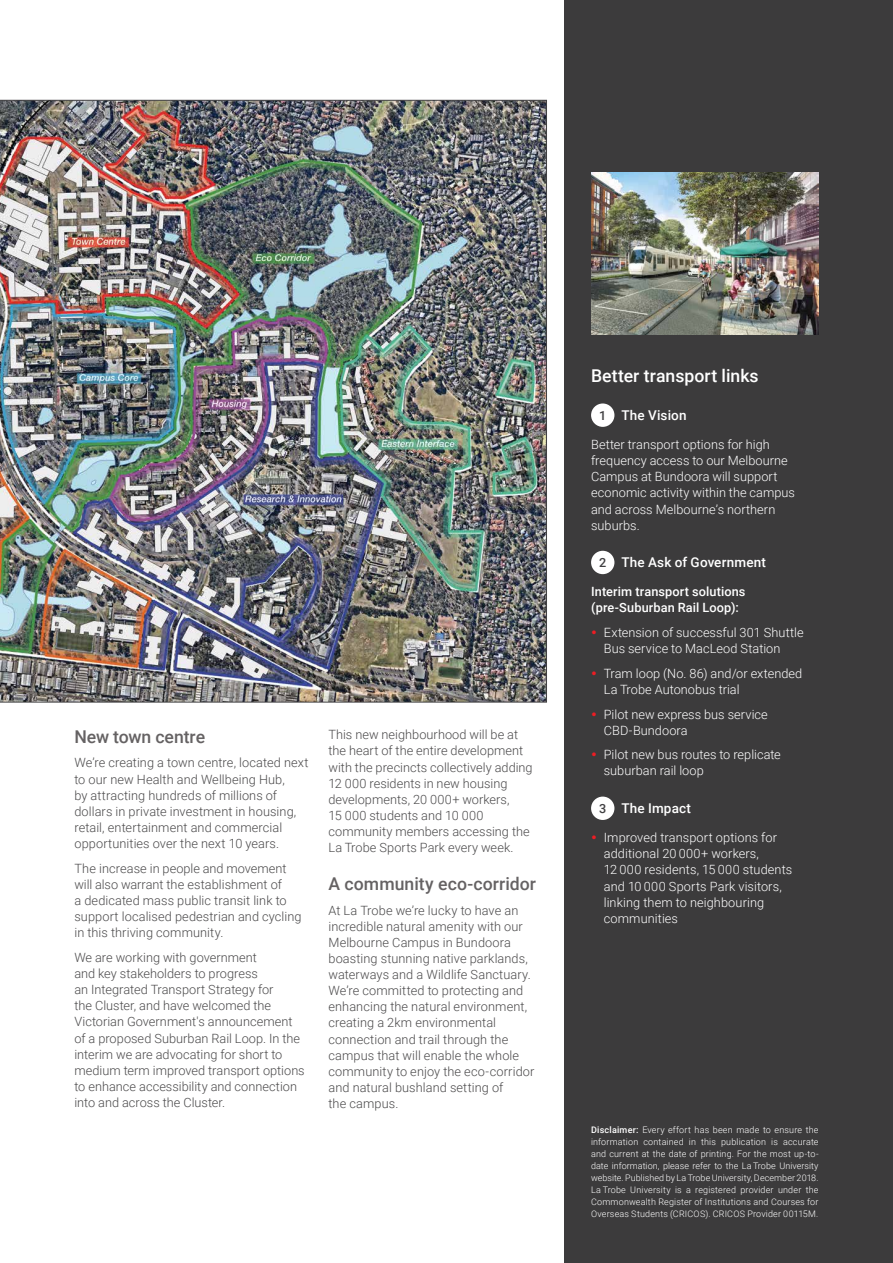
<style>
.page{position:relative;width:893px;height:1263px;background:#fff}
.page>*{position:absolute;margin:0;border:0;box-sizing:border-box;transform-origin:0 0}
.t1{font:500 17.7px "Roboto";color:#656263}
.t2{font:500 17.7px "Roboto";letter-spacing:.005em;color:#fff}
.t3{font:500 13.5px "Roboto";letter-spacing:.015em;color:#fff}
.t4{font:300 12.75px/16.2px "Roboto";letter-spacing:.005em;color:#4b4a4b}
.t5{font:300 12.75px/16.2px "Roboto";letter-spacing:.005em;color:#fff}
.t6{font:500 12.75px/16.2px "Roboto";letter-spacing:.01em;color:#fff}
.t7{font:300 9px/12px "Roboto";letter-spacing:.02em;color:#fff;text-align:justify}
.s1{font-size:12.6px;color:#414042}
.s2{font-weight:500}
</style>
<div class="page">
<img style="left:0;top:100px;width:547px;height:602px">
<div style="left:564px;top:0;width:329px;height:1263px;background:#3c3b3c"></div>
<div style="left:591px;top:403px;width:23px;height:24px;background:#fff;border-radius:50%"></div>
<div style="left:591px;top:551px;width:23px;height:23px;background:#fff;border-radius:50%"></div>
<div style="left:591px;top:796px;width:23px;height:24px;background:#fff;border-radius:50%"></div>
<img style="left:591px;top:172px;width:228px;height:162px">
<h1 class="t1" style="left:74px;top:724px;width:132px">New town centre</h1>
<p class="t4" style="left:74px;top:754px;width:236px">We’re creating a town centre, located next to our new Health and Wellbeing Hub,<br>by attracting hundreds of millions of dollars in private investment in housing, retail, entertainment and commercial opportunities over the next 10 years.</p>
<p class="t4" style="left:74px;top:860px;width:229px">The increase in people and movement will also warrant the establishment of<br>a dedicated mass public transit link to support localised pedestrian and cycling in this thriving community.</p>
<p class="t4" style="left:74px;top:949px;width:232px">We are working with government<br>and key stakeholders to progress<br>an Integrated Transport Strategy for<br>the Cluster, and have welcomed the Victorian Government's announcement of a proposed Suburban Rail Loop. In the interim we are advocating for short to medium term improved transport options to enhance accessibility and connection into and across the Cluster.</p>
<p class="t4" style="left:328px;top:726px;width:206px">This new neighbourhood will be at the heart of the entire development with the precincts collectively adding<br>12 000 residents in new housing developments, 20 000+ workers,<br>15 000 students and 10 000 community members accessing the<br>La Trobe Sports Park every week.</p>
<h1 class="t1" style="left:328px;top:871px;width:209px">A community eco-corridor</h1>
<p class="t4" style="left:328px;top:901px;width:207px">At La Trobe we’re lucky to have an incredible natural amenity with our<br>Melbourne Campus in Bundoora boasting stunning native parklands, waterways and a Wildlife Sanctuary.<br>We’re committed to protecting and enhancing the natural environment, creating a 2km environmental connection and trail through the campus that will enable the whole community to enjoy the eco-corridor and natural bushland setting of<br>the campus.</p>
<h1 class="t2" style="left:591px;top:364px;width:169px">Better transport links</h1>
<p class="t3" style="left:599px;top:406px;width:89px"><span class="s1">1</span> The Vision</p>
<p class="t5" style="left:591px;top:436px;width:205px">Better transport options for high frequency access to our Melbourne<br>Campus at Bundoora will support economic activity within the campus and across Melbourne’s northern suburbs.</p>
<p class="t3" style="left:599px;top:553px;width:168px"><span class="s1">2</span> The Ask of Government</p>
<p class="t6" style="left:591px;top:583px;width:156px">Interim transport solutions (pre-Suburban Rail Loop):</p>
<p class="t5" style="left:604px;top:624px;width:201px">Extension of successful 301 Shuttle<br>Bus service to MacLeod Station</p>
<p class="t5" style="left:604px;top:665px;width:200px">Tram loop (No. 86) and/or extended<br>La Trobe Autonobus trial</p>
<p class="t5" style="left:604px;top:705px;width:166px">Pilot new express bus service<br>CBD-Bundoora</p>
<p class="t5" style="left:604px;top:746px;width:179px">Pilot new bus routes to replicate suburban rail loop</p>
<p class="t3" style="left:599px;top:799px;width:93px"><span class="s1">3</span> The Impact</p>
<p class="t5" style="left:604px;top:829px;width:190px">Improved transport options for additional 20 000+ workers,<br>12 000 residents, 15 000 students and 10 000 Sports Park visitors, linking them to neighbouring communities</p>
<p class="t7" style="left:591px;top:1123px;width:229px"><span class="s2">Disclaimer:</span> Every effort has been made to ensure the information contained in this publication is accurate and current at the date of printing. For the most up-to&shy;date information, please refer to the La Trobe University website. Published by La Trobe University, December 2018.<br>La Trobe University is a registered provider under the Commonwealth Register of Institutions and Courses for Overseas Students (CRICOS). CRICOS Provider 00115M.</p>
</div>
